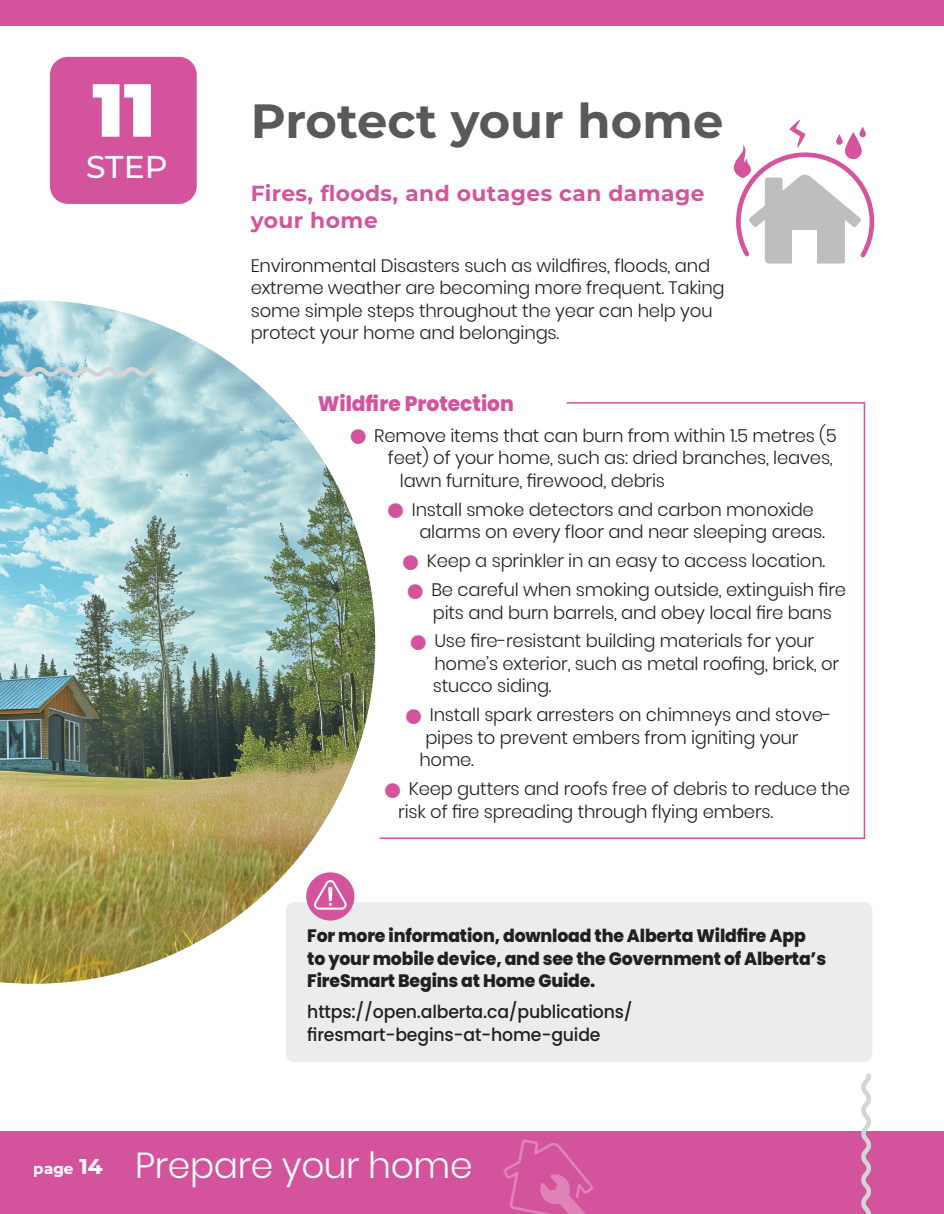
<style>
.page{position:relative;width:944px;height:1214px;background:#fff}
.page>*{position:absolute;margin:0;border:0;box-sizing:border-box;transform-origin:0 0}
.t1{font:900 75px "Montserrat";color:#fff}
.t2{font:700 48px "Montserrat";color:#58595b}
.t3{font:300 36px "Poppins";letter-spacing:-.01em;color:#fff}
.t4{font:500 31.5px "Montserrat";color:#fff}
.highlight{font:700 21.75px/27px "Montserrat";letter-spacing:.02em;color:#d4539d}
.subtitel2{font:800 21px "Poppins";color:#d4539d;scale:.96 1}
.copy_-_base{font:300 18px/22.5px "Poppins";letter-spacing:-.01em;color:#231f20}
.t5{font:800 18px/22.5px "Poppins";letter-spacing:-.01em;color:#231f20;scale:.96 1}
.t6{font:500 18px/22.5px "Poppins";letter-spacing:-.01em;color:#231f20;scale:.96 1}
.t7{font:700 15px "Montserrat";color:#fff}
.s1{font-size:21.45px}
</style>
<div class="page">
<img style="left:0;top:300px;width:375px;height:683px">
<div style="left:50px;top:57px;width:147px;height:147px;background:#d4539d;border-radius:18px"></div>
<div style="left:0;top:1131px;width:944px;height:83px;background:#d4539d"></div>
<div style="left:0;top:0;width:944px;height:26px;background:#d4539d"></div>
<svg style="left:503px;top:1139px;width:90px;height:75px"></svg>
<svg style="left:861px;top:1073px;width:10px;height:141px"></svg>
<svg style="left:0;top:367px;width:158px;height:10px"></svg>
<div style="left:286px;top:902px;width:586px;height:160px;background:#ebecec;border-radius:9px"></div>
<div style="left:306px;top:872px;width:48px;height:48px;background:#d4539d;border-radius:50%"></div>
<svg style="left:314px;top:879px;width:35px;height:31px"></svg>
<svg style="left:733px;top:119px;width:139px;height:145px"></svg>
<svg style="left:379px;top:402px;width:487px;height:437px"></svg>
<svg style="left:351px;top:429px;width:15px;height:15px"></svg>
<svg style="left:388px;top:503px;width:15px;height:15px"></svg>
<svg style="left:403px;top:555px;width:15px;height:15px"></svg>
<svg style="left:408px;top:583px;width:15px;height:15px"></svg>
<svg style="left:411px;top:635px;width:15px;height:15px"></svg>
<svg style="left:406px;top:709px;width:15px;height:15px"></svg>
<svg style="left:385px;top:783px;width:15px;height:15px"></svg>
<p class="t1" style="left:92px;top:54px;width:64px">11</p>
<h3 class="t4" style="left:86px;top:145px;width:83px">STEP</h3>
<p class="t2" style="left:251px;top:86px;width:474px">Protect your home</p>
<p class="highlight" style="left:251px;top:179px;width:455px">Fires, floods, and outages can damage your home</p>
<p class="copy_-_base" style="left:251px;top:254px;width:475px">Environmental Disasters such as wildfires, floods, and extreme weather are becoming more frequent. Taking some simple steps throughout the year can help you protect your home and belongings.</p>
<p class="subtitel2" style="left:318px;top:391px;width:206px">Wildfire Protection</p>
<p class="copy_-_base" style="left:374px;top:424px;width:464px">Remove items that can burn from within 1.5 metres (5</p>
<p class="copy_-_base" style="left:388px;top:447px;width:446px">feet) of your home, such as: dried branches, leaves,</p>
<p class="copy_-_base" style="left:400px;top:469px;width:267px">lawn furniture, firewood, debris</p>
<p class="copy_-_base" style="left:419px;top:498px;width:407px;text-indent:-8px">Install smoke detectors and carbon monoxide alarms on every floor and near sleeping areas.</p>
<p class="copy_-_base" style="left:427px;top:549px;width:400px">Keep a sprinkler in an easy to access location.</p>
<p class="copy_-_base" style="left:431px;top:578px;width:416px">Be careful when smoking outside, extinguish fire pits and burn barrels, and obey local fire bans</p>
<p class="copy_-_base" style="left:433px;top:630px;width:408px">Use fire-resistant building materials for your home’s exterior, such as metal roofing, brick, or stucco siding.</p>
<p class="copy_-_base" style="left:430px;top:704px;width:403px">Install spark arresters on chimneys and stove-</p>
<p class="copy_-_base" style="left:425px;top:726px;width:375px">pipes to prevent embers from igniting your</p>
<p class="copy_-_base" style="left:419px;top:749px;width:56px">home.</p>
<p class="copy_-_base" style="left:398px;top:777px;width:453px;text-indent:10px">Keep gutters and roofs free of debris to reduce the risk of fire spreading through flying embers.</p>
<p class="t5" style="left:307px;top:924px;width:542px">For more information, download the Alberta Wildfire App to your mobile device, and see the Government of Alberta’s<br>FireSmart Begins at Home Guide.</p>
<p class="t6" style="left:307px;top:1000px;width:340px">https://open.alberta.ca/publications/ firesmart-begins-at-home-guide</p>
<p class="t7" style="left:34px;top:1157px;width:70px">page <span class="s1">14</span></p>
<h3 class="t3" style="left:135px;top:1144px;width:339px">Prepare your home</h3>
</div>
